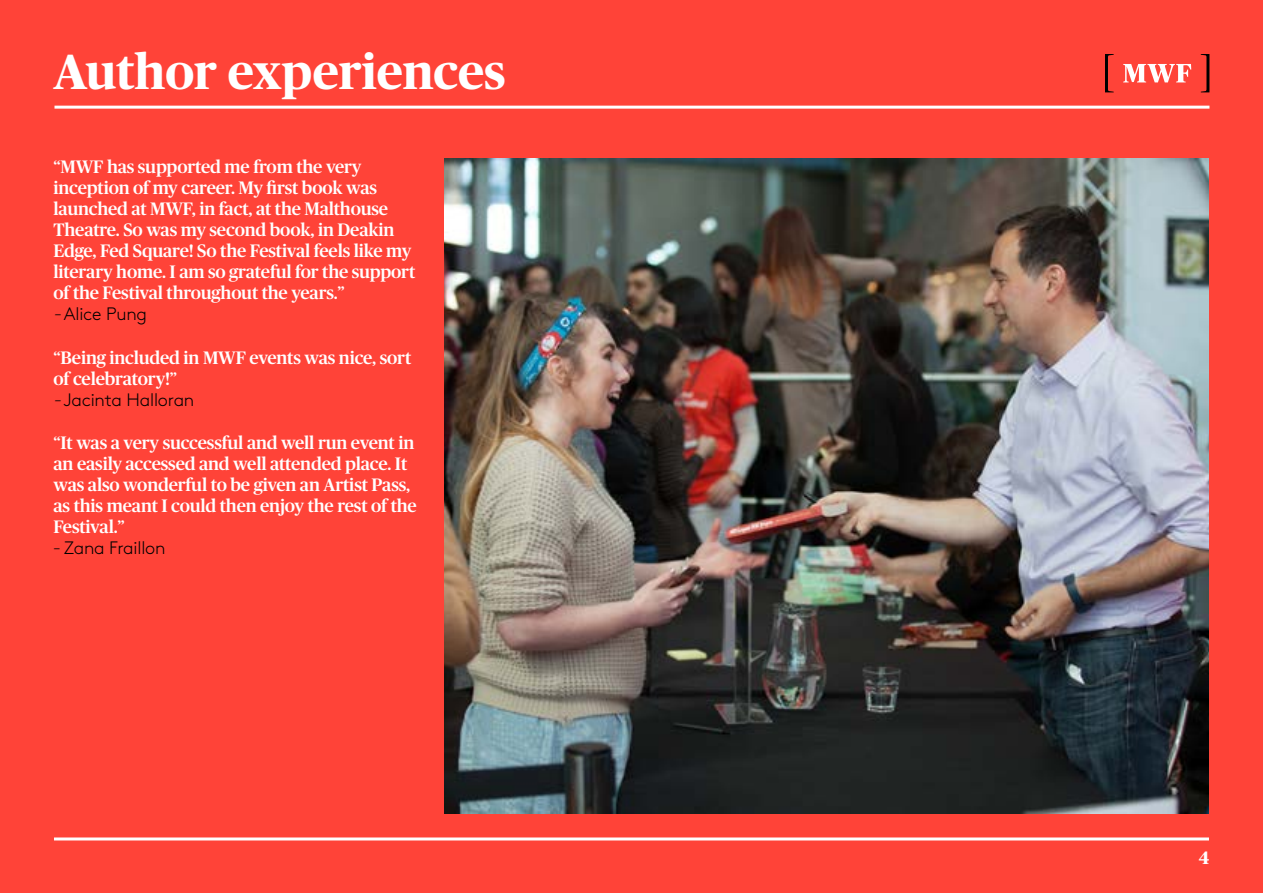
<style>
.page{position:relative;width:1263px;height:893px;background:#ff4338}
.page>*{position:absolute;margin:0;border:0;box-sizing:border-box;transform-origin:0 0}
.t1{font:700 49.5px "Publico";color:#fff}
.t2{font:500 18px/21px "Publico";letter-spacing:-.01em;color:#fff}
.t3{font:300 18px "Brown";letter-spacing:-.01em;color:#000}
.t4{font:700 18px "Publico";color:#fff}
.s1{font-family:"Publico";font-weight:500;font-style:italic}
.s2{font-family:"Publico";font-weight:500}
</style>
<div class="page">
<hr style="left:54px;top:106px;width:1155px;height:3px;background:#fff">
<svg style="left:1123px;top:64px;width:68px;height:18px"></svg>
<svg style="left:1105px;top:54px;width:9px;height:38px"></svg>
<svg style="left:1200px;top:54px;width:9px;height:38px"></svg>
<hr style="left:54px;top:837px;width:1155px;height:3px;background:#fff">
<img style="left:444px;top:159px;width:764px;height:655px">
<h1 class="t1" style="left:54px;top:44px;width:454px">Author experiences</h1>
<p class="t2" style="left:54px;top:156px;width:363px">“MWF has supported me from the very inception of my career. My first book was launched at MWF, in fact, at the Malthouse Theatre. So was my second book, in Deakin Edge, Fed Square! So the Festival feels like my literary home. I am so grateful for the support of the Festival throughout the years.”</p>
<p class="t3" style="left:54px;top:301px;width:95px"><span class="s1">–</span>Alice Pung</p>
<p class="t2" style="left:54px;top:347px;width:359px">“Being included in MWF events was nice, sort of celebratory!”</p>
<p class="t3" style="left:54px;top:386px;width:142px"><span class="s1">–</span>Jacinta Halloran</p>
<p class="t2" style="left:54px;top:432px;width:365px">“It was a very successful and well run event in an easily accessed and well attended place. It was also wonderful to be given an Artist Pass, as this meant I could then enjoy the rest of the Festival.”</p>
<p class="t3" style="left:54px;top:535px;width:114px"><span class="s2">–</span> Zana Fraillon</p>
<p class="t4" style="left:1199px;top:848px;width:12px">4</p>
</div>
